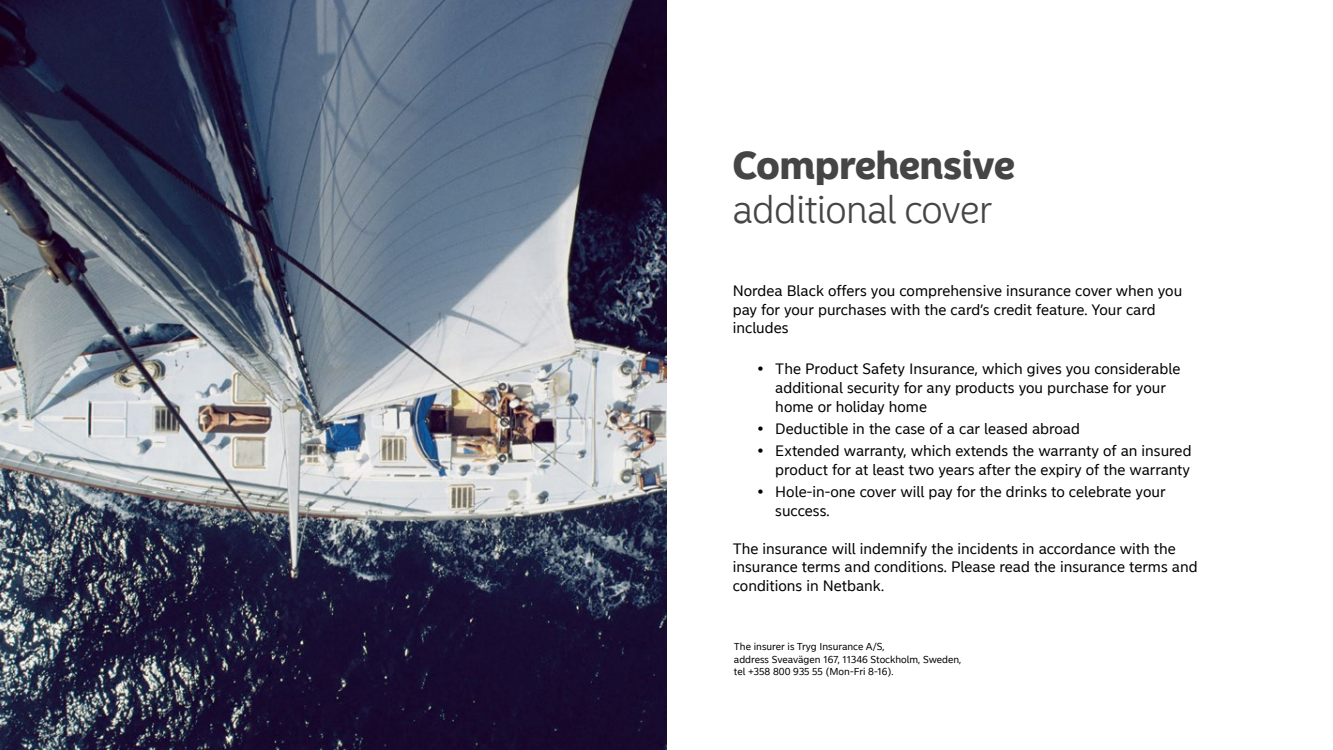
<style>
.page{position:relative;width:1333px;height:750px;background:#fff}
.page>*{position:absolute;margin:0;border:0;box-sizing:border-box;transform-origin:0 0}
.t1{font:300 38.75px "Nordea Sans Large";color:#454546}
.t2{font:900 38.75px "Nordea Sans Large";color:#454546}
.t3{font:15px/18.8px "Nordea Sans Small";color:#000}
.t4{font:10px/12.5px "Nordea Sans Small";color:#000}
</style>
<div class="page">
<img style="left:0;top:0;width:666px;height:750px">
<h1 class="t2" style="left:732px;top:142px;width:283px">Comprehensive</h1>
<h1 class="t1" style="left:732px;top:187px;width:261px">additional cover</h1>
<p class="t3" style="left:732px;top:281px;width:451px">Nordea Black offers you comprehensive insurance cover when you pay for your purchases with the card’s credit feature. Your card includes</p>
<p class="t3" style="left:775px;top:360px;width:406px;text-indent:-18px">• The Product Safety Insurance, which gives you considerable additional security for any products you purchase for your home or holiday home</p>
<p class="t3" style="left:757px;top:420px;width:324px">• Deductible in the case of a car leased abroad</p>
<p class="t3" style="left:757px;top:442px;width:435px;text-align:right">• Extended warranty, which extends the warranty of an insured product for at least two years after the expiry of the warranty</p>
<p class="t3" style="left:775px;top:483px;width:392px;text-indent:-18px">• Hole-in-one cover will pay for the drinks to celebrate your success.</p>
<p class="t3" style="left:732px;top:539px;width:466px">The insurance will indemnify the incidents in accordance with the insurance terms and conditions. Please read the insurance terms and conditions in Netbank.</p>
<p class="t4" style="left:734px;top:640px;width:229px">The insurer is Tryg Insurance A/S,<br>address Sveavägen 167, 11346 Stockholm, Sweden, tel +358 800 935 55 (Mon-Fri 8-16).</p>
</div>
